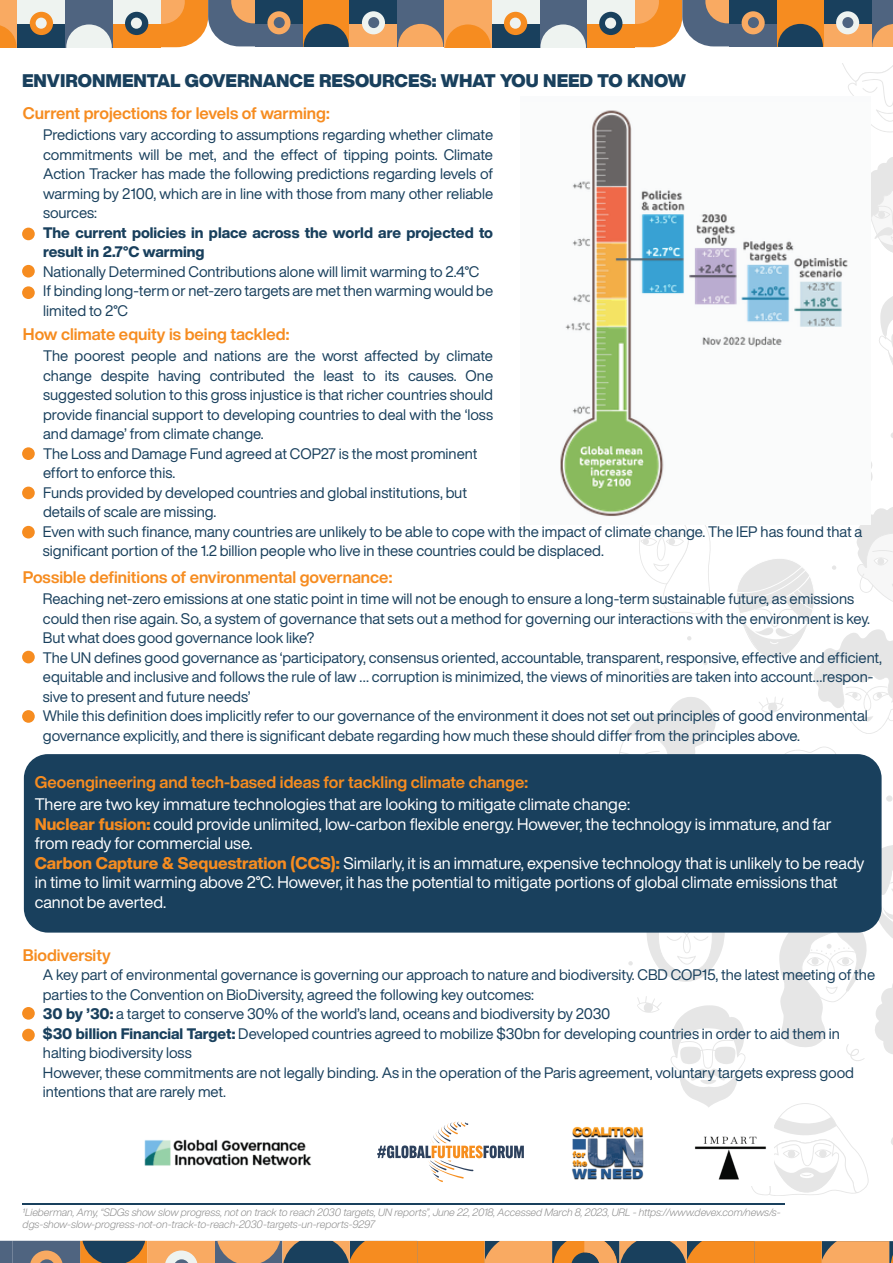
<style>
.page{position:relative;width:893px;height:1263px;background:#fff}
.page>*{position:absolute;margin:0;border:0;box-sizing:border-box;transform-origin:0 0}
.t1{font:900 18px "Helvetica Now Display";color:#19405d}
.t2{font:16.5px/19.5px "Helvetica Now Display";color:#fff}
.t3{font:700 16.5px "Helvetica Now Display";color:#f68c20}
.t4{font:15px/19.5px "Helvetica Now Display";color:#19405d}
.t5{font:italic 300 10.5px/12px "Helvetica Now Display";color:#8d8d8d}
.s1{font-weight:800}
.s2{font-weight:800;color:#f68c20}
</style>
<div class="page">
<svg style="left:574px;top:64px;width:319px;height:1131px"></svg>
<svg style="left:0;top:1241px;width:13px;height:22px"></svg>
<div style="left:80px;top:1241px;width:68px;height:22px;background:#f68c20"></div>
<svg style="left:82px;top:1241px;width:63px;height:22px"></svg>
<div style="left:13px;top:1241px;width:67px;height:22px;background:#4f6480"></div>
<svg style="left:30px;top:1250px;width:33px;height:13px"></svg>
<div style="left:215px;top:1241px;width:67px;height:22px;background:#4f6480"></div>
<div style="left:148px;top:1241px;width:67px;height:22px;background:#f9aa62"></div>
<svg style="left:165px;top:1250px;width:33px;height:13px"></svg>
<div style="left:417px;top:1241px;width:68px;height:22px;background:#f68c20"></div>
<svg style="left:217px;top:1241px;width:200px;height:22px;background:#a87c4e"></svg>
<svg style="left:822px;top:1241px;width:71px;height:22px;background:#dd9d61"></svg>
<div style="left:754px;top:1241px;width:68px;height:22px;background:#f68c20"></div>
<svg style="left:485px;top:1241px;width:269px;height:22px;background:#af7e4c"></svg>
<div style="left:65px;top:0;width:48px;height:47px;background:#4f6480"></div>
<svg style="left:66px;top:24px;width:46px;height:23px"></svg>
<div style="left:113px;top:0;width:47px;height:47px;background:#f68c20"></div>
<div style="left:113px;top:0;width:47px;height:24px;background:#eef3f0"></div>
<div style="left:125px;top:12px;width:23px;height:23px;background:#19405d;border-radius:50%"></div>
<div style="left:131px;top:18px;width:11px;height:11px;background:#eef3f0;border-radius:50%"></div>
<div style="left:0;top:0;width:18px;height:47px;background:#f9aa62"></div>
<svg style="left:0;top:25px;width:17px;height:22px"></svg>
<div style="left:18px;top:0;width:47px;height:47px;background:#19405d"></div>
<div style="left:18px;top:0;width:47px;height:24px;background:#eef3f0"></div>
<div style="left:30px;top:12px;width:23px;height:23px;background:#f68c20;border-radius:50%"></div>
<div style="left:36px;top:18px;width:11px;height:11px;background:#eef3f0;border-radius:50%"></div>
<svg style="left:160px;top:0;width:95px;height:47px;background:#be9064"></svg>
<div style="left:303px;top:0;width:47px;height:46px;background:#f68c20"></div>
<svg style="left:304px;top:24px;width:45px;height:22px"></svg>
<div style="left:255px;top:0;width:48px;height:46px;background:#4f6480"></div>
<div style="left:255px;top:0;width:48px;height:23px;background:#19405d"></div>
<div style="left:267px;top:11px;width:24px;height:23px;background:#f9aa62;border-radius:50%"></div>
<div style="left:274px;top:17px;width:11px;height:11px;background:#4f6480;border-radius:50%"></div>
<div style="left:397px;top:0;width:47px;height:46px;background:#4f6480"></div>
<div style="left:350px;top:0;width:47px;height:46px;background:#f9aa62"></div>
<div style="left:350px;top:0;width:47px;height:23px;background:#19405d"></div>
<div style="left:362px;top:11px;width:23px;height:23px;background:#eef3f0;border-radius:50%"></div>
<div style="left:368px;top:17px;width:11px;height:11px;background:#4f6480;border-radius:50%"></div>
<div style="left:539px;top:0;width:48px;height:47px;background:#4f6480"></div>
<svg style="left:540px;top:24px;width:46px;height:23px"></svg>
<div style="left:587px;top:0;width:48px;height:47px;background:#f68c20"></div>
<div style="left:587px;top:0;width:48px;height:24px;background:#eef3f0"></div>
<div style="left:599px;top:12px;width:23px;height:23px;background:#19405d;border-radius:50%"></div>
<div style="left:605px;top:18px;width:11px;height:11px;background:#eef3f0;border-radius:50%"></div>
<div style="left:444px;top:0;width:48px;height:47px;background:#f9aa62"></div>
<svg style="left:398px;top:24px;width:93px;height:23px"></svg>
<div style="left:492px;top:0;width:47px;height:47px;background:#19405d"></div>
<div style="left:492px;top:0;width:47px;height:24px;background:#eef3f0"></div>
<div style="left:504px;top:12px;width:23px;height:23px;background:#f68c20;border-radius:50%"></div>
<div style="left:510px;top:18px;width:11px;height:11px;background:#eef3f0;border-radius:50%"></div>
<svg style="left:635px;top:0;width:94px;height:47px;background:#be8f64"></svg>
<div style="left:777px;top:0;width:47px;height:46px;background:#f68c20"></div>
<svg style="left:778px;top:24px;width:45px;height:22px"></svg>
<div style="left:729px;top:0;width:48px;height:46px;background:#4f6480"></div>
<div style="left:729px;top:0;width:48px;height:23px;background:#19405d"></div>
<div style="left:742px;top:11px;width:23px;height:23px;background:#f9aa62;border-radius:50%"></div>
<div style="left:748px;top:17px;width:11px;height:11px;background:#4f6480;border-radius:50%"></div>
<div style="left:871px;top:0;width:22px;height:46px;background:#4f6480"></div>
<svg style="left:872px;top:24px;width:21px;height:22px"></svg>
<div style="left:824px;top:0;width:47px;height:46px;background:#f9aa62"></div>
<div style="left:824px;top:0;width:47px;height:23px;background:#19405d"></div>
<div style="left:836px;top:11px;width:23px;height:23px;background:#eef3f0;border-radius:50%"></div>
<div style="left:842px;top:17px;width:11px;height:11px;background:#4f6480;border-radius:50%"></div>
<div style="left:24px;top:754px;width:858px;height:178px;background:#19405d;border-radius:24px"></div>
<hr style="left:22px;top:1204px;width:763px;height:1px;background:#19405d">
<img style="left:144px;top:1139px;width:168px;height:27px">
<svg style="left:377px;top:1122px;width:147px;height:60px"></svg>
<img style="left:572px;top:1123px;width:77px;height:65px">
<img style="left:685px;top:1126px;width:88px;height:60px">
<div style="left:22px;top:447px;width:13px;height:13px;background:#f68c20;border-radius:50%"></div>
<div style="left:22px;top:487px;width:13px;height:12px;background:#f68c20;border-radius:50%"></div>
<div style="left:22px;top:526px;width:13px;height:12px;background:#f68c20;border-radius:50%"></div>
<div style="left:22px;top:651px;width:13px;height:12px;background:#f68c20;border-radius:50%"></div>
<div style="left:22px;top:710px;width:13px;height:13px;background:#f68c20;border-radius:50%"></div>
<div style="left:22px;top:1007px;width:13px;height:13px;background:#f68c20;border-radius:50%"></div>
<div style="left:22px;top:1029px;width:13px;height:12px;background:#f68c20;border-radius:50%"></div>
<div style="left:22px;top:228px;width:13px;height:12px;background:#f68c20;border-radius:50%"></div>
<div style="left:22px;top:265px;width:13px;height:13px;background:#f68c20;border-radius:50%"></div>
<div style="left:22px;top:286px;width:13px;height:13px;background:#f68c20;border-radius:50%"></div>
<img style="left:560px;top:96px;width:310px;height:428px">
<p class="t1" style="left:22px;top:68px;width:665px">ENVIRONMENTAL GOVERNANCE RESOURCES: WHAT YOU NEED TO KNOW</p>
<p class="t3" style="left:23px;top:102px;width:308px">Current projections for levels of warming:</p>
<p class="t4" style="left:43px;top:125px;width:451px">Predictions vary according to assumptions regarding whether climate commitments will be met, and the effect of tipping points. Climate Action Tracker has made the following predictions regarding levels of warming by 2100, which are in line with those from many other reliable sources:<br><span class="s1">The current policies in place across the world are projected to result in 2.7°C warming<br></span>Nationally Determined Contributions alone will limit warming to 2.4°C<br>If binding long-term or net-zero targets are met then warming would be limited to 2°C</p>
<p class="t4" style="left:43px;top:346px;width:451px">The poorest people and nations are the worst affected by climate change despite having contributed the least to its causes. One suggested solution to this gross injustice is that richer countries should provide financial support to developing countries to deal with the ‘loss and damage’ from climate change.<br>The Loss and Damage Fund agreed at COP27 is the most prominent effort to enforce this.<br>Funds provided by developed countries and global institutions, but details of scale are missing.</p>
<p class="t3" style="left:23px;top:322px;width:268px">How climate equity is being tackled:</p>
<p class="t4" style="left:43px;top:521px;width:821px">Even with such finance, many countries are unlikely to be able to cope with the impact of climate change. The IEP has found that a significant portion of the 1.2 billion people who live in these countries could be displaced.</p>
<p class="t4" style="left:43px;top:589px;width:841px">Reaching net-zero emissions at one static point in time will not be enough to ensure a long-term sustainable future, as emissions could then rise again. So, a system of governance that sets out a method for governing our interactions with the environment is key.<br>But what does good governance look like?<br>The UN defines good governance as ‘participatory, consensus oriented, accountable, transparent, responsive, effective and efficient, equitable and inclusive and follows the rule of law … corruption is minimized, the views of minorities are taken into account…respon&shy;sive to present and future needs’<br>While this definition does implicitly refer to our governance of the environment it does not set out principles of good environmental governance explicitly, and there is significant debate regarding how much these should differ from the principles above.</p>
<p class="t3" style="left:23px;top:565px;width:371px">Possible definitions of environmental governance:</p>
<p class="t3" style="left:35px;top:771px;width:495px">Geoengineering and tech-based ideas for tackling climate change:</p>
<p class="t2" style="left:35px;top:795px;width:831px">There are two key immature technologies that are looking to mitigate climate change:<br><span class="s2">Nuclear fusion:</span> could provide unlimited, low-carbon flexible energy. However, the technology is immature, and far from ready for commercial use.<br><span class="s2">Carbon Capture &amp; Sequestration (CCS):</span> Similarly, it is an immature, expensive technology that is unlikely to be ready in time to limit warming above 2°C. However, it has the potential to mitigate portions of global climate emissions that cannot be averted.</p>
<p class="t3" style="left:23px;top:943px;width:89px">Biodiversity</p>
<p class="t4" style="left:43px;top:965px;width:834px">A key part of environmental governance is governing our approach to nature and biodiversity. CBD COP15, the latest meeting of the parties to the Convention on BioDiversity, agreed the following key outcomes:<br><span class="s1">30 by ’30:</span> a target to conserve 30% of the world’s land, oceans and biodiversity by 2030<br><span class="s1">$30 billion Financial Target:</span> Developed countries agreed to mobilize $30bn for developing countries in order to aid them in halting biodiversity loss<br>However, these commitments are not legally binding. As in the operation of the Paris agreement, voluntary targets express good intentions that are rarely met.</p>
<p class="t5" style="left:23px;top:1206px;width:759px">1Lieberman, Amy, “SDGs show slow progress, not on track to reach 2030 targets, UN reports”, June 22, 2018, Accessed March 8, 2023, URL - https://www.devex.com/news/s&shy;dgs-show-slow-progress-not-on-track-to-reach-2030-targets-un-reports-9297</p>
</div>
